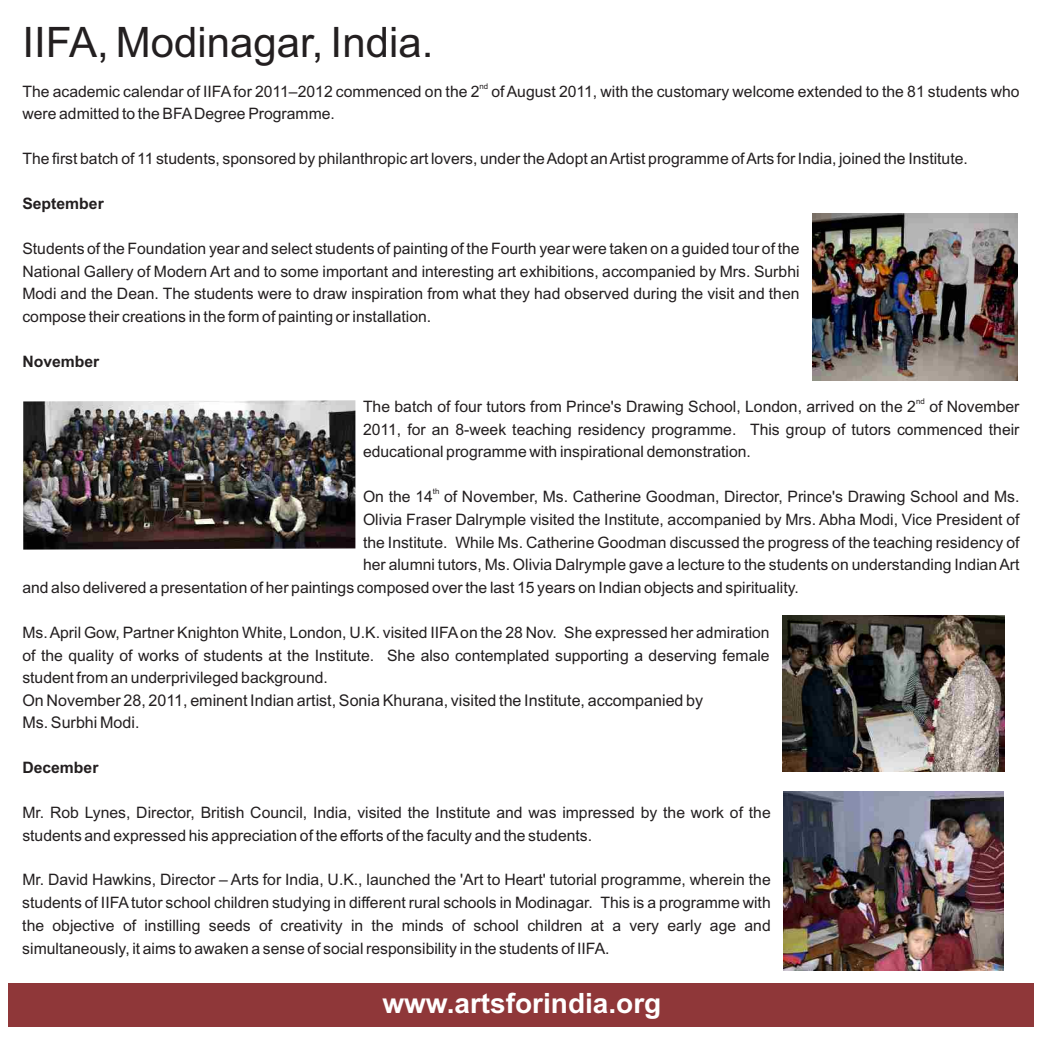
<style>
.page{position:relative;width:1042px;height:1046px;background:#fff}
.page>*{position:absolute;margin:0;border:0;box-sizing:border-box;transform-origin:0 0}
.t1{font:42px "Arial";color:#231f20}
.t2{font:700 28px "Arial";color:#fff}
.t3{font:16.1px/22.4px "Arial";color:#231f20}
.t4{font:15.75px/22.8px "Arial";color:#231f20;text-align:justify}
.t5{font:700 15.75px "Arial";color:#231f20}
.t6{font:7.88px "Arial";color:#231f20}
.s1{font-size:15.75px}
</style>
<div class="page">
<img style="left:812px;top:214px;width:206px;height:166px">
<img style="left:782px;top:615px;width:222px;height:157px">
<img style="left:23px;top:400px;width:332px;height:150px">
<img style="left:783px;top:792px;width:220px;height:178px">
<div style="left:8px;top:983px;width:1026px;height:44px;background:#8f3739"></div>
<h1 class="t1" style="left:22px;top:26px;width:412px">IIFA, Modinagar, India.</h1>
<p class="t6" style="left:479px;top:83px;width:10px">nd</p>
<p class="t4" style="left:22px;top:81px;width:998px">The academic calendar of IIFAfor 2011–2012 commenced on the 2 of August 2011, with the customary welcome extended to the 81 students who were admitted to the BFADegree Programme.</p>
<p class="t4" style="left:22px;top:149px;width:947px">The first batch of 11 students, sponsored by philanthropic art lovers, under the Adopt an Artist programme of Arts for India, joined the Institute.</p>
<p class="t5" style="left:22px;top:198px;width:83px">September</p>
<p class="t4" style="left:22px;top:238px;width:779px">Students of the Foundation year and select students of painting of the Fourth year were taken on a guided tour of the National Gallery of Modern Art and to some important and interesting art exhibitions, accompanied by Mrs. Surbhi Modi and the Dean. The students were to draw inspiration from what they had observed during the visit and then compose their creations in the form of painting or installation.</p>
<p class="t5" style="left:22px;top:355px;width:79px">November</p>
<p class="t6" style="left:916px;top:398px;width:10px">nd</p>
<p class="t4" style="left:363px;top:396px;width:658px">The batch of four tutors from Prince's Drawing School, London, arrived on the 2 of November 2011, for an 8-week teaching residency programme. This group of tutors commenced their educational programme with inspirational demonstration.</p>
<p class="t6" style="left:433px;top:488px;width:8px">th</p>
<p class="t4" style="left:363px;top:487px;width:658px">On the 14 of November, Ms. Catherine Goodman, Director, Prince's Drawing School and Ms.</p>
<p class="t4" style="left:363px;top:509px;width:658px">Olivia Fraser Dalrymple visited the Institute, accompanied by Mrs. Abha Modi, Vice President of</p>
<p class="t4" style="left:363px;top:532px;width:658px">the Institute. While Ms. Catherine Goodman discussed the progress of the teaching residency of</p>
<p class="t4" style="left:363px;top:555px;width:658px">her alumni tutors, Ms. Olivia Dalrymple gave a lecture to the students on understanding Indian Art</p>
<p class="t4" style="left:22px;top:578px;width:778px">and also delivered a presentation of her paintings composed over the last 15 years on Indian objects and spirituality.</p>
<p class="t4" style="left:22px;top:622px;width:749px">Ms. April Gow, Partner Knighton White, London, U.K. visited IIFAon the 28 Nov. She expressed her admiration of the quality of works of students at the Institute. She also contemplated supporting a deserving female student from an underprivileged background.</p>
<p class="t3" style="left:22px;top:690px;width:682px">On November 28, 2011, eminent Indian artist, Sonia Khurana, visited the Institute, accompanied by<br>Ms. Surbhi Modi<span class="s1">.</span></p>
<p class="t5" style="left:22px;top:761px;width:78px">December</p>
<p class="t4" style="left:22px;top:802px;width:750px">Mr. Rob Lynes, Director, British Council, India, visited the Institute and was impressed by the work of the students and expressed his appreciation of the efforts of the faculty and the students.</p>
<p class="t4" style="left:22px;top:870px;width:750px">Mr. David Hawkins, Director – Arts for India, U.K., launched the 'Art to Heart' tutorial programme, wherein the students of IIFAtutor school children studying in different rural schools in Modinagar. This is a programme with the objective of instilling seeds of creativity in the minds of school children at a very early age and simultaneously, it aims to awaken a sense of social responsibility in the students of IIFA.</p>
<h2 class="t2" style="left:382px;top:992px;width:281px">www.artsforindia.org</h2>
</div>
